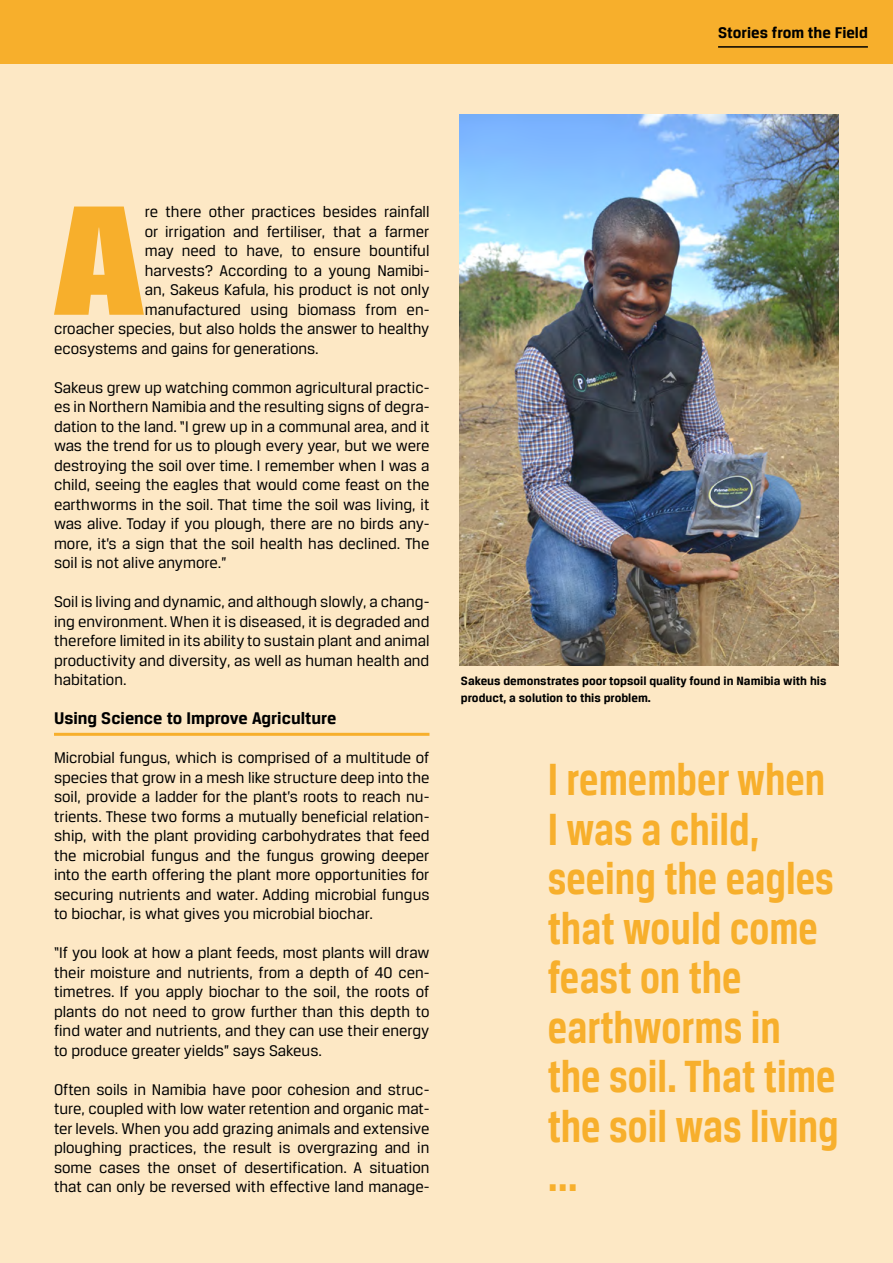
<style>
.page{position:relative;width:893px;height:1263px;background:#fde8c5}
.page>*{position:absolute;margin:0;border:0;box-sizing:border-box;transform-origin:0 0}
.text-Norm_1st{font:166.5px "Breuer Headline";color:#f7af2c}
.Quote-norm{font:700 48px/49.5px "Breuer Condensed";color:#f7af2c}
.Zwü-Norm{font:700 18px "Breuer Text";color:#000}
.text-Norm{font:16.5px/19.5px "Breuer Text";color:#000;text-align:justify}
.text-Norm_1st-2{font:16.5px "Breuer Text";color:#000}
.Title-Head{font:700 16.5px "Breuer Text";color:#000}
.t1{font:700 12.75px/16.5px "Breuer Text";color:#000}
</style>
<div class="page">
<div style="left:0;top:0;width:893px;height:64px;background:#f7af2c"></div>
<hr style="left:54px;top:733px;width:375px;height:3px;background:#f7af2c">
<img style="left:459px;top:115px;width:380px;height:551px">
<hr style="left:718px;top:46px;width:150px;height:2px;background:#000">
<p class="Title-Head" style="left:718px;top:23px;width:151px">Stories from the Field</p>
<p class="text-Norm_1st" style="left:53px;top:169px;width:93px">A</p>
<p class="text-Norm_1st-2" style="left:145px;top:203px;width:286px">re there other practices besides rainfall</p>
<p class="text-Norm_1st-2" style="left:145px;top:222px;width:286px">or irrigation and fertiliser, that a farmer</p>
<p class="text-Norm_1st-2" style="left:145px;top:242px;width:286px">may need to have, to ensure bountiful</p>
<p class="text-Norm_1st-2" style="left:145px;top:261px;width:286px">harvests? According to a young Namibi-</p>
<p class="text-Norm_1st-2" style="left:145px;top:281px;width:286px">an, Sakeus Kafula, his product is not only</p>
<p class="text-Norm_1st-2" style="left:145px;top:300px;width:286px">manufactured using biomass from en-</p>
<p class="text-Norm_1st-2" style="left:54px;top:320px;width:377px">croacher species, but also holds the answer to healthy</p>
<p class="text-Norm_1st-2" style="left:54px;top:339px;width:266px">ecosystems and gains for generations.</p>
<p class="text-Norm" style="left:54px;top:377px;width:377px">Sakeus grew up watching common agricultural practic&shy;es in Northern Namibia and the resulting signs of degra&shy;dation to the land. “I grew up in a communal area, and it was the trend for us to plough every year, but we were destroying the soil over time. I remember when I was a child, seeing the eagles that would come feast on the earthworms in the soil. That time the soil was living, it was alive. Today if you plough, there are no birds any&shy;more, it’s a sign that the soil health has declined. The soil is not alive anymore.”</p>
<p class="text-Norm" style="left:54px;top:592px;width:377px">Soil is living and dynamic, and although slowly, a chang&shy;ing environment. When it is diseased, it is degraded and therefore limited in its ability to sustain plant and animal productivity and diversity, as well as human health and habitation.</p>
<p class="Zwü-Norm" style="left:54px;top:708px;width:284px">Using Science to Improve Agriculture</p>
<p class="text-Norm" style="left:54px;top:748px;width:377px">Microbial fungus, which is comprised of a multitude of species that grow in a mesh like structure deep into the soil, provide a ladder for the plant’s roots to reach nu&shy;trients. These two forms a mutually beneficial relation&shy;ship, with the plant providing carbohydrates that feed the microbial fungus and the fungus growing deeper into the earth offering the plant more opportunities for securing nutrients and water. Adding microbial fungus to biochar, is what gives you microbial biochar.</p>
<p class="text-Norm" style="left:54px;top:943px;width:377px">“If you look at how a plant feeds, most plants will draw their moisture and nutrients, from a depth of 40 cen&shy;timetres. If you apply biochar to the soil, the roots of plants do not need to grow further than this depth to find water and nutrients, and they can use their energy to produce greater yields” says Sakeus.</p>
<p class="text-Norm" style="left:54px;top:1079px;width:377px">Often soils in Namibia have poor cohesion and struc&shy;ture, coupled with low water retention and organic mat&shy;ter levels. When you add grazing animals and extensive ploughing practices, the result is overgrazing and in some cases the onset of desertification. A situation that can only be reversed with effective land manage-</p>
<p class="t1" style="left:461px;top:673px;width:367px">Sakeus demonstrates poor topsoil quality found in Namibia with his product, a solution to this problem.</p>
<p class="Quote-norm" style="left:548px;top:754px;width:293px">I remember when<br>I was a child, seeing the eagles that would come feast on the earthworms in the soil. That time the soil was living ...</p>
</div>
